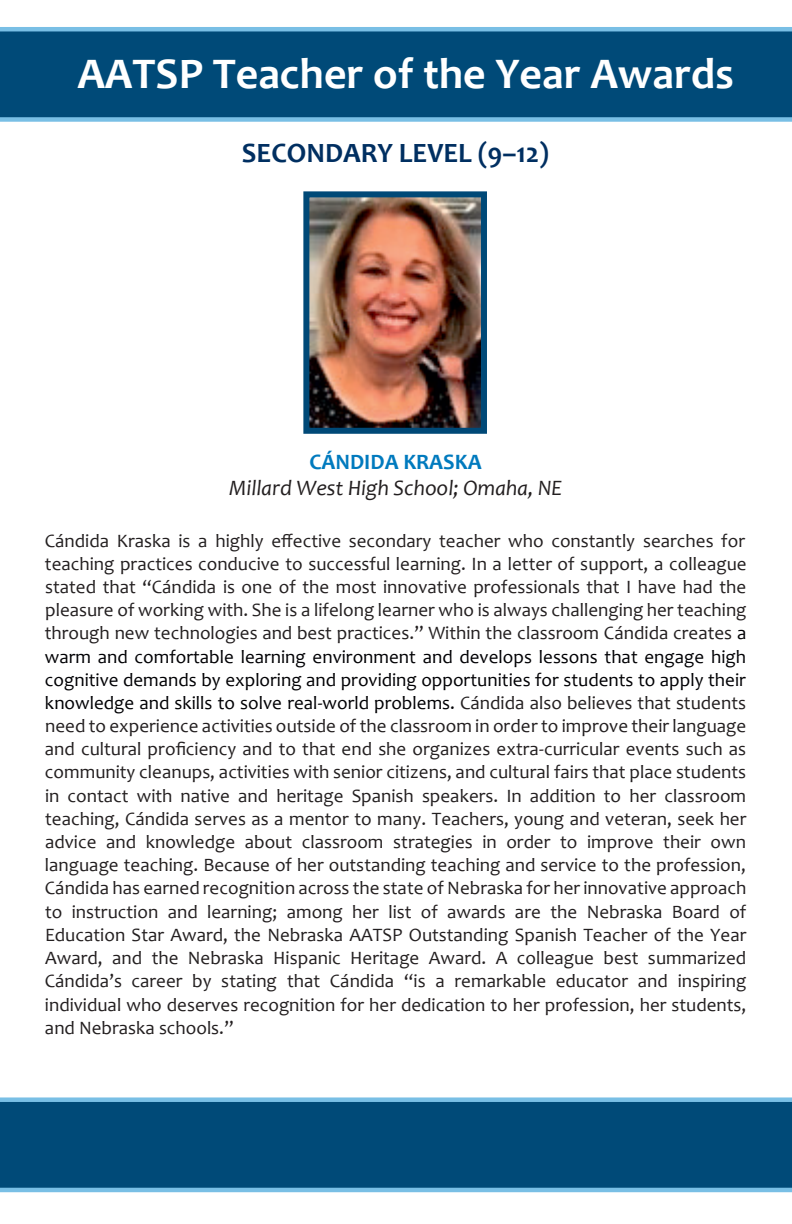
<style>
.page{position:relative;width:792px;height:1224px;background:#fff}
.page>*{position:absolute;margin:0;border:0;box-sizing:border-box;transform-origin:0 0}
.t1{font:700 44px "Candara";color:#fff}
.t2{font:700 28px "Candara";color:#002f61}
.t3{font:italic 22px/26.8px "Candara";color:#231f20;text-align:center}
.t4{font:19px/23.2px "Candara";color:#231f20;text-align:justify}
.s1{font-weight:700;font-style:normal;color:#007abe}
.s2{color:#000004}
</style>
<div class="page">
<svg style="left:0;top:27px;width:792px;height:95px;background:#0c5582"></svg>
<svg style="left:0;top:1097px;width:792px;height:96px;background:#0e5783"></svg>
<img style="left:310px;top:198px;width:170px;height:229px">
<div style="left:303px;top:191px;width:184px;height:243px;border:6px solid #004977"></div>
<p class="t1" style="left:77px;top:48px;width:658px">AATSP Teacher of the Year Awards</p>
<p class="t2" style="left:242px;top:136px;width:309px">SECONDARY LEVEL (9–12)</p>
<p class="t3" style="left:229px;top:448px;width:334px"><span class="s1">CÁNDIDA KRASKA<br></span>Millard West High School; Omaha, NE</p>
<p class="t4" style="left:45px;top:529px;width:703px">Cándida Kraska is a highly effective secondary teacher who constantly searches for teaching practices conducive to successful learning. In a letter of support, a colleague stated that “Cándida is one of the most innovative professionals that I have had the pleasure of working with. She is a lifelong learner who is always challenging her teaching through new technologies and best practices.” Within the classroom Cándida creates <span class="s2">a warm and comfortable learning environment and develops lessons that engage high cognitive demands by exploring and providing opportunities for students to apply their knowledge and skills to solve real-world problems.</span> Cándida also believes that students need to experience activities outside of the classroom in order to improve their language and cultural proficiency and to that end she organizes extra-curricular events such as community cleanups, activities with senior citizens, and cultural fairs that place students in contact with native and heritage Spanish speakers. In addition to her classroom teaching, Cándida serves as a mentor to many. Teachers, young and veteran, seek her advice and knowledge about classroom strategies in order to improve their own language teaching. Because of her outstanding teaching and service to the profession, Cándida has earned recognition across the state of Nebraska for her innovative approach to instruction and learning; among her list of awards are the Nebraska Board of Education Star Award, the Nebraska AATSP Outstanding Spanish Teacher of the Year Award, and the Nebraska Hispanic Heritage Award. A colleague best summarized Cándida’s career by stating that Cándida “is a remarkable educator and inspiring individual who deserves recognition for her dedication to her profession, her students, and Nebraska schools.”</p>
</div>
